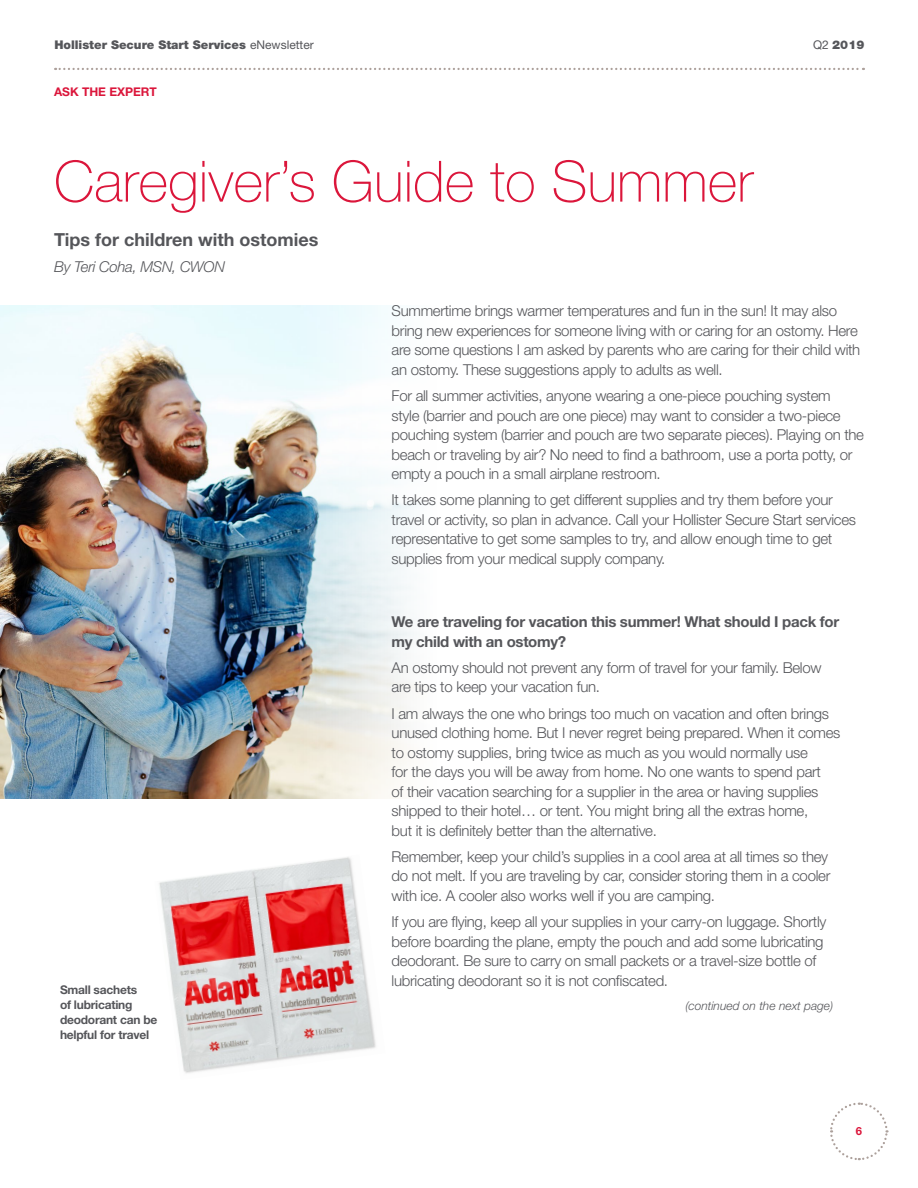
<style>
.page{position:relative;width:918px;height:1188px;background:#fff}
.page>*{position:absolute;margin:0;border:0;box-sizing:border-box;transform-origin:0 0}
.Headers_45pt_Helv_Th{font:100 57px "Helvetica Neue LT Std";color:#db163b}
.Subheads_Helv_Bold_1{font:700 18px "Helvetica Neue LT Std";color:#55565a}
.t1{font:300 15px/19.5px "Helvetica Neue LT Std";letter-spacing:-.02em;color:#55565a}
.t2{font:700 15px/19.5px "Helvetica Neue LT Std";letter-spacing:-.02em;color:#55565a}
.t3{font:italic 300 15px "Helvetica Neue LT Std";letter-spacing:-.02em;color:#55565a}
.t4{font:700 12px/15px "Helvetica Neue LT Std";letter-spacing:-.02em;color:#55565a}
.t5{font:900 12px "Helvetica Neue LT Std";color:#55565a}
._8pt_Helv_Light_Ital{font:italic 300 12px "Helvetica Neue LT Std";color:#55565a}
._8pt_Helv_Bold_186{font:700 12px "Helvetica Neue LT Std";color:#db163b}
.t6{font:700 11.25px "Helvetica Neue LT Std";color:#db163b}
.s1{font-weight:400}
</style>
<div class="page">
<svg style="left:55px;top:68px;width:809px;height:2px"></svg>
<img style="left:0;top:306px;width:420px;height:492px">
<svg style="left:830px;top:1102px;width:59px;height:59px"></svg>
<img style="left:159px;top:857px;width:217px;height:216px">
<p class="t5" style="left:54px;top:38px;width:261px">Hollister Secure Start Services <span class="s1">eNewsletter</span></p>
<p class="t5" style="left:813px;top:38px;width:53px"><span class="s1">Q2</span> 2019</p>
<p class="_8pt_Helv_Bold_186" style="left:54px;top:84px;width:104px">ASK THE EXPERT</p>
<p class="Headers_45pt_Helv_Th" style="left:54px;top:149px;width:701px">Caregiver’s Guide to Summer</p>
<p class="Subheads_Helv_Bold_1" style="left:54px;top:228px;width:266px">Tips for children with ostomies</p>
<p class="t3" style="left:54px;top:258px;width:172px">By Teri Coha, MSN, CWON</p>
<p class="t4" style="left:60px;top:982px;width:99px">Small sachets<br>of lubricating deodorant can be helpful for travel</p>
<p class="t1" style="left:392px;top:301px;width:470px">Summertime brings warmer temperatures and fun in the sun! It may also bring new experiences for someone living with or caring for an ostomy. Here are some questions I am asked by parents who are caring for their child with an ostomy. These suggestions apply to adults as well.</p>
<p class="t1" style="left:392px;top:386px;width:474px">For all summer activities, anyone wearing a one-piece pouching system<br>style (barrier and pouch are one piece) may want to consider a two-piece pouching system (barrier and pouch are two separate pieces). Playing on the beach or traveling by air? No need to find a bathroom, use a porta potty, or empty a pouch in a small airplane restroom.</p>
<p class="t1" style="left:392px;top:490px;width:466px">It takes some planning to get different supplies and try them before your travel or activity, so plan in advance. Call your Hollister Secure Start services representative to get some samples to try, and allow enough time to get supplies from your medical supply company.</p>
<p class="t2" style="left:392px;top:612px;width:449px">We are traveling for vacation this summer! What should I pack for my child with an ostomy?</p>
<p class="t1" style="left:392px;top:657px;width:431px">An ostomy should not prevent any form of travel for your family. Below are tips to keep your vacation fun.</p>
<p class="t1" style="left:392px;top:703px;width:450px">I am always the one who brings too much on vacation and often brings unused clothing home. But I never regret being prepared. When it comes to ostomy supplies, bring twice as much as you would normally use<br>for the days you will be away from home. No one wants to spend part<br>of their vacation searching for a supplier in the area or having supplies shipped to their hotel… or tent. You might bring all the extras home,<br>but it is definitely better than the alternative.</p>
<p class="t1" style="left:392px;top:846px;width:440px">Remember, keep your child’s supplies in a cool area at all times so they do not melt. If you are traveling by car, consider storing them in a cooler with ice. A cooler also works well if you are camping.</p>
<p class="t1" style="left:392px;top:912px;width:436px">If you are flying, keep all your supplies in your carry-on luggage. Shortly before boarding the plane, empty the pouch and add some lubricating deodorant. Be sure to carry on small packets or a travel-size bottle of lubricating deodorant so it is not confiscated.</p>
<p class="_8pt_Helv_Light_Ital" style="left:685px;top:998px;width:149px">(continued on the next page)</p>
<p class="t6" style="left:856px;top:1124px;width:8px">6</p>
</div>
